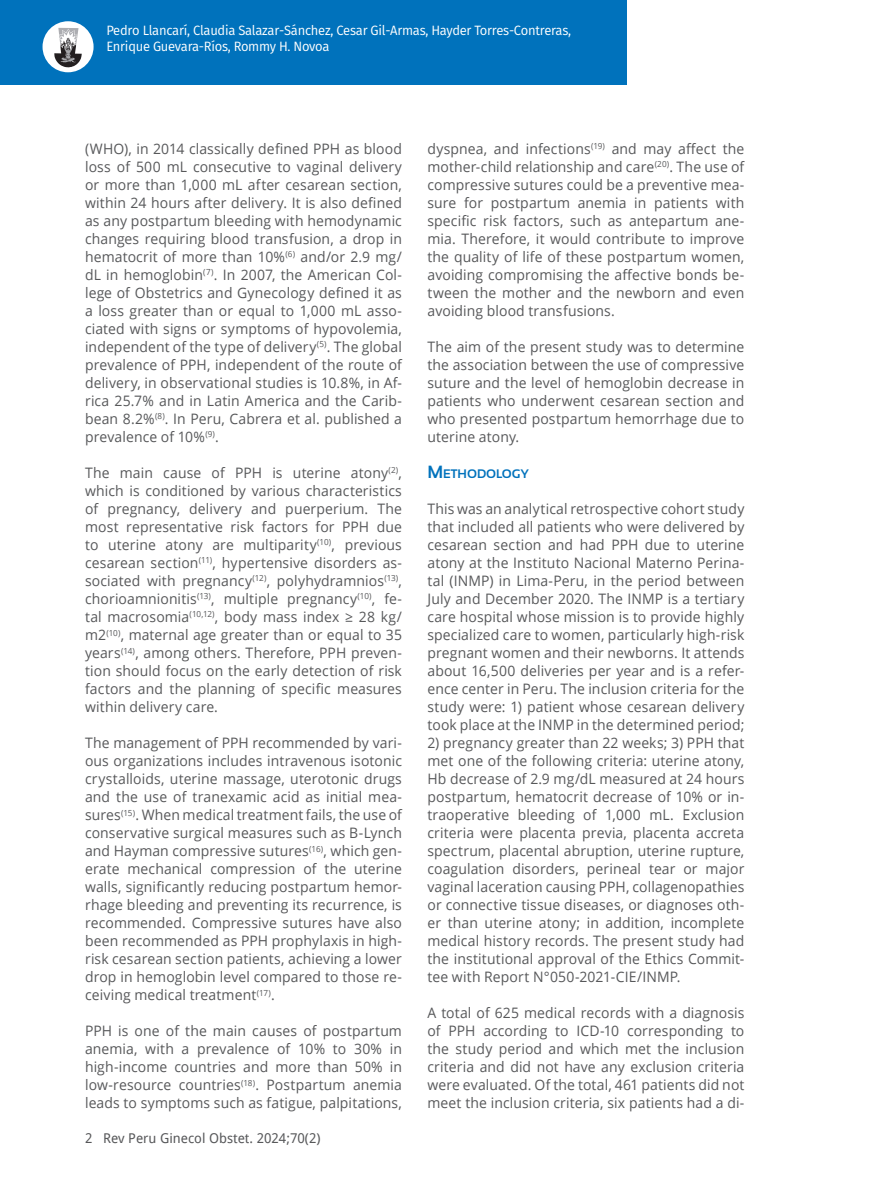
<style>
.page{position:relative;width:872px;height:1191px;background:#fff}
.page>*{position:absolute;margin:0;border:0;box-sizing:border-box;transform-origin:0 0}
.t1{font:14.4px/18px "Open Sans";letter-spacing:.01em;color:#57585a;text-align:justify}
.t2{font:13.5px/16.2px "Fira Sans";letter-spacing:-.02em;color:#fff;scale:.96 1}
.t3{font:13.5px "Droid Sans";color:#57585a}
.t4{font:700 12.3px "Sansation";color:#0072bc}
.s1{font-size:17.7px}
</style>
<div class="page">
<div style="left:0;top:0;width:626px;height:85px;background:#0072bc"></div>
<div style="left:43px;top:21px;width:51px;height:51px;background:#fff;border-radius:50%"></div>
<svg style="left:54px;top:28px;width:28px;height:40px"></svg>
<p class="t2" style="left:106px;top:22px;width:486px">Pedro Llancarí, Claudia Salazar-Sánchez, Cesar Gil-Armas, Hayder Torres-Contreras,<br>Enrique Guevara-Ríos, Rommy H. Novoa</p>
<p class="t1" style="left:85px;top:139px;width:318px">(WHO), in 2014 classically defined PPH as blood loss of 500 mL consecutive to vaginal delivery or more than 1,000 mL after cesarean section, within 24 hours after delivery. It is also defined as any postpartum bleeding with hemodynamic changes requiring blood transfusion, a drop in hematocrit of more than 10%<sup>(6)</sup> and/or 2.9 mg/ dL in hemoglobin<sup>(7)</sup>. In 2007, the American Col&shy;lege of Obstetrics and Gynecology defined it as a loss greater than or equal to 1,000 mL asso&shy;ciated with signs or symptoms of hypovolemia, independent of the type of delivery<sup>(5)</sup>. The global prevalence of PPH, independent of the route of delivery, in observational studies is 10.8%, in Af&shy;rica 25.7% and in Latin America and the Carib&shy;bean 8.2%<sup>(8)</sup>. In Peru, Cabrera et al. published a prevalence of 10%<sup>(9)</sup>.</p>
<p class="t1" style="left:85px;top:463px;width:318px">The main cause of PPH is uterine atony<sup>(2)</sup>, which is conditioned by various characteristics of pregnancy, delivery and puerperium. The most representative risk factors for PPH due to uterine atony are multiparity<sup>(10)</sup>, previous cesarean section<sup>(11)</sup>, hypertensive disorders as&shy;sociated with pregnancy<sup>(12)</sup>, polyhydramnios<sup>(13)</sup>, chorioamnionitis<sup>(13)</sup>, multiple pregnancy<sup>(10)</sup>, fe&shy;tal macrosomia<sup>(10,12)</sup>, body mass index ≥ 28 kg/ m2<sup>(10)</sup>, maternal age greater than or equal to 35 years<sup>(14)</sup>, among others. Therefore, PPH preven&shy;tion should focus on the early detection of risk factors and the planning of specific measures within delivery care.</p>
<p class="t1" style="left:85px;top:733px;width:318px">The management of PPH recommended by vari&shy;ous organizations includes intravenous isotonic crystalloids, uterine massage, uterotonic drugs and the use of tranexamic acid as initial mea&shy;sures<sup>(15)</sup>. When medical treatment fails, the use of conservative surgical measures such as B-Lynch and Hayman compressive sutures<sup>(16)</sup>, which gen&shy;erate mechanical compression of the uterine walls, significantly reducing postpartum hemor&shy;rhage bleeding and preventing its recurrence, is recommended. Compressive sutures have also been recommended as PPH prophylaxis in high&shy;risk cesarean section patients, achieving a lower drop in hemoglobin level compared to those re&shy;ceiving medical treatment<sup>(17)</sup>.</p>
<p class="t1" style="left:85px;top:1021px;width:318px">PPH is one of the main causes of postpartum anemia, with a prevalence of 10% to 30% in high-income countries and more than 50% in low-resource countries<sup>(18)</sup>. Postpartum anemia leads to symptoms such as fatigue, palpitations,</p>
<p class="t3" style="left:85px;top:1128px;width:237px">2 Rev Peru Ginecol Obstet. 2024;70(2)</p>
<p class="t1" style="left:427px;top:139px;width:318px">dyspnea, and infections<sup>(19)</sup> and may affect the mother-child relationship and care<sup>(20)</sup>. The use of compressive sutures could be a preventive mea&shy;sure for postpartum anemia in patients with specific risk factors, such as antepartum ane&shy;mia. Therefore, it would contribute to improve the quality of life of these postpartum women, avoiding compromising the affective bonds be&shy;tween the mother and the newborn and even avoiding blood transfusions.</p>
<p class="t1" style="left:427px;top:337px;width:318px">The aim of the present study was to determine the association between the use of compressive suture and the level of hemoglobin decrease in patients who underwent cesarean section and who presented postpartum hemorrhage due to uterine atony.</p>
<p class="t4" style="left:427px;top:467px;width:103px"><span class="s1">M</span>ETHODOLOGY</p>
<p class="t1" style="left:427px;top:499px;width:318px">This was an analytical retrospective cohort study that included all patients who were delivered by cesarean section and had PPH due to uterine atony at the Instituto Nacional Materno Perina&shy;tal (INMP) in Lima-Peru, in the period between July and December 2020. The INMP is a tertiary care hospital whose mission is to provide highly specialized care to women, particularly high-risk pregnant women and their newborns. It attends about 16,500 deliveries per year and is a refer&shy;ence center in Peru. The inclusion criteria for the study were: 1) patient whose cesarean delivery took place at the INMP in the determined period;</p>
<p class="t1" style="left:427px;top:733px;width:318px">2) pregnancy greater than 22 weeks; 3) PPH that met one of the following criteria: uterine atony, Hb decrease of 2.9 mg/dL measured at 24 hours postpartum, hematocrit decrease of 10% or in&shy;traoperative bleeding of 1,000 mL. Exclusion criteria were placenta previa, placenta accreta spectrum, placental abruption, uterine rupture, coagulation disorders, perineal tear or major vaginal laceration causing PPH, collagenopathies or connective tissue diseases, or diagnoses oth&shy;er than uterine atony; in addition, incomplete medical history records. The present study had the institutional approval of the Ethics Commit&shy;tee with Report N°050-2021-CIE/INMP.</p>
<p class="t1" style="left:427px;top:1003px;width:318px">A total of 625 medical records with a diagnosis of PPH according to ICD-10 corresponding to the study period and which met the inclusion criteria and did not have any exclusion criteria were evaluated. Of the total, 461 patients did not meet the inclusion criteria, six patients had a di-</p>
</div>
